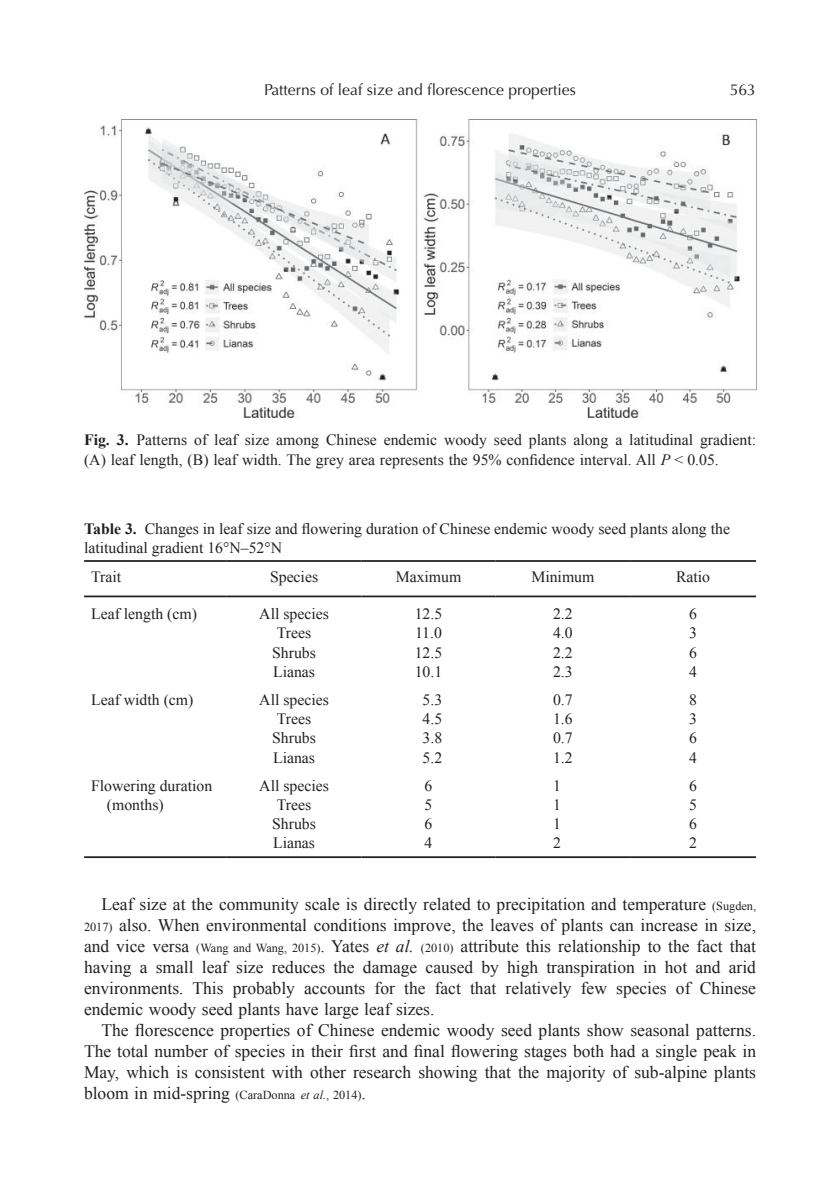
<style>
.page{position:relative;width:819px;height:1197px;background:#fff}
.page>*{position:absolute;margin:0;border:0;box-sizing:border-box;transform-origin:0 0}
.t1{font:17.5px/21px "Times New Roman";color:#231f20;text-align:justify}
.t2{font:15.75px/19.2px "Times New Roman";color:#231f20}
.t3{font:15.75px "Optima";color:#231f20}
.s1{font-weight:700}
.s2{font-style:italic}
.s3{font-size:12.25px}
.s4{font-style:italic;font-size:12.25px}
</style>
<div class="page">
<hr style="left:84px;top:560px;width:143px;height:2px;background:#231f20">
<hr style="left:227px;top:560px;width:134px;height:2px;background:#231f20">
<hr style="left:361px;top:560px;width:135px;height:2px;background:#231f20">
<hr style="left:496px;top:560px;width:134px;height:2px;background:#231f20">
<hr style="left:630px;top:560px;width:126px;height:2px;background:#231f20">
<hr style="left:84px;top:596px;width:143px;height:1px;background:#231f20">
<hr style="left:227px;top:596px;width:134px;height:1px;background:#231f20">
<hr style="left:361px;top:596px;width:135px;height:1px;background:#231f20">
<hr style="left:496px;top:596px;width:134px;height:1px;background:#231f20">
<hr style="left:630px;top:596px;width:126px;height:1px;background:#231f20">
<hr style="left:84px;top:856px;width:143px;height:2px;background:#231f20">
<hr style="left:227px;top:856px;width:134px;height:2px;background:#231f20">
<hr style="left:361px;top:856px;width:135px;height:2px;background:#231f20">
<hr style="left:496px;top:856px;width:134px;height:2px;background:#231f20">
<hr style="left:630px;top:856px;width:126px;height:2px;background:#231f20">
<img style="left:84px;top:119px;width:672px;height:298px">
<p class="t3" style="left:264px;top:81px;width:313px">Patterns of leaf size and florescence properties</p>
<p class="t3" style="left:730px;top:81px;width:28px">563</p>
<p class="t2" style="left:84px;top:430px;width:674px"><span class="s1">Fig. 3.</span> Patterns of leaf size among Chinese endemic woody seed plants along a latitudinal gradient: (A) leaf length, (B) leaf width. The grey area represents the 95% confidence interval. All <span class="s2">P</span> &lt; 0.05.</p>
<p class="t2" style="left:84px;top:519px;width:647px"><span class="s1">Table 3.</span> Changes in leaf size and flowering duration of Chinese endemic woody seed plants along the latitudinal gradient 16°N–52°N</p>
<p class="t2" style="left:91px;top:567px;width:32px">Trait</p>
<p class="t2" style="left:270px;top:567px;width:50px">Species</p>
<p class="t2" style="left:396px;top:567px;width:67px">Maximum</p>
<p class="t2" style="left:531px;top:567px;width:65px">Minimum</p>
<p class="t2" style="left:676px;top:567px;width:36px">Ratio</p>
<p class="t2" style="left:91px;top:604px;width:107px">Leaf length (cm)</p>
<p class="t2" style="left:259px;top:604px;width:71px">All species</p>
<p class="t2" style="left:415px;top:604px;width:29px">12.5</p>
<p class="t2" style="left:553px;top:604px;width:21px">2.2</p>
<p class="t2" style="left:689px;top:604px;width:9px">6</p>
<p class="t2" style="left:277px;top:623px;width:36px">Trees</p>
<p class="t2" style="left:415px;top:623px;width:28px">11.0</p>
<p class="t2" style="left:553px;top:623px;width:21px">4.0</p>
<p class="t2" style="left:689px;top:623px;width:9px">3</p>
<p class="t2" style="left:272px;top:643px;width:45px">Shrubs</p>
<p class="t2" style="left:415px;top:643px;width:29px">12.5</p>
<p class="t2" style="left:553px;top:643px;width:21px">2.2</p>
<p class="t2" style="left:689px;top:643px;width:9px">6</p>
<p class="t2" style="left:273px;top:662px;width:43px">Lianas</p>
<p class="t2" style="left:415px;top:662px;width:29px">10.1</p>
<p class="t2" style="left:553px;top:662px;width:21px">2.3</p>
<p class="t2" style="left:689px;top:662px;width:9px">4</p>
<p class="t2" style="left:91px;top:690px;width:104px">Leaf width (cm)</p>
<p class="t2" style="left:259px;top:690px;width:71px">All species</p>
<p class="t2" style="left:423px;top:690px;width:21px">5.3</p>
<p class="t2" style="left:553px;top:690px;width:21px">0.7</p>
<p class="t2" style="left:689px;top:690px;width:9px">8</p>
<p class="t2" style="left:277px;top:709px;width:36px">Trees</p>
<p class="t2" style="left:423px;top:709px;width:21px">4.5</p>
<p class="t2" style="left:553px;top:709px;width:21px">1.6</p>
<p class="t2" style="left:689px;top:709px;width:9px">3</p>
<p class="t2" style="left:272px;top:728px;width:45px">Shrubs</p>
<p class="t2" style="left:423px;top:728px;width:21px">3.8</p>
<p class="t2" style="left:553px;top:728px;width:21px">0.7</p>
<p class="t2" style="left:689px;top:728px;width:9px">6</p>
<p class="t2" style="left:273px;top:748px;width:43px">Lianas</p>
<p class="t2" style="left:423px;top:748px;width:21px">5.2</p>
<p class="t2" style="left:553px;top:748px;width:21px">1.2</p>
<p class="t2" style="left:689px;top:748px;width:9px">4</p>
<p class="t2" style="left:107px;top:776px;width:107px;text-indent:-16px">Flowering duration (months)</p>
<p class="t2" style="left:259px;top:776px;width:71px;text-align:center">All species<br>Trees</p>
<p class="t2" style="left:425px;top:776px;width:9px">6<br>5</p>
<p class="t2" style="left:689px;top:776px;width:9px">6<br>5</p>
<p class="t2" style="left:272px;top:814px;width:45px">Shrubs</p>
<p class="t2" style="left:425px;top:814px;width:9px">6</p>
<p class="t2" style="left:689px;top:814px;width:9px">6</p>
<p class="t2" style="left:273px;top:833px;width:43px">Lianas</p>
<p class="t2" style="left:425px;top:833px;width:9px">4</p>
<p class="t2" style="left:689px;top:833px;width:9px">2</p>
<p class="t1" style="left:84px;top:893px;width:674px;text-indent:17px">Leaf size at the community scale is directly related to precipitation and temperature <span class="s3">(Sugden, 2017)</span> also. When environmental conditions improve, the leaves of plants can increase in size, and vice versa <span class="s3">(Wang and Wang, 2015)</span>. Yates <span class="s2">et al.</span> <span class="s3">(2010)</span> attribute this relationship to the fact that having a small leaf size reduces the damage caused by high transpiration in hot and arid environments. This probably accounts for the fact that relatively few species of Chinese endemic woody seed plants have large leaf sizes.</p>
<p class="t1" style="left:84px;top:1019px;width:674px;text-indent:18px">The florescence properties of Chinese endemic woody seed plants show seasonal patterns.<br>The total number of species in their first and final flowering stages both had a single peak in May, which is consistent with other research showing that the majority of sub-alpine plants bloom in mid-spring <span class="s3">(CaraDonna</span> <span class="s4">et al.</span><span class="s3">, 2014)</span>.</p>
</div>
